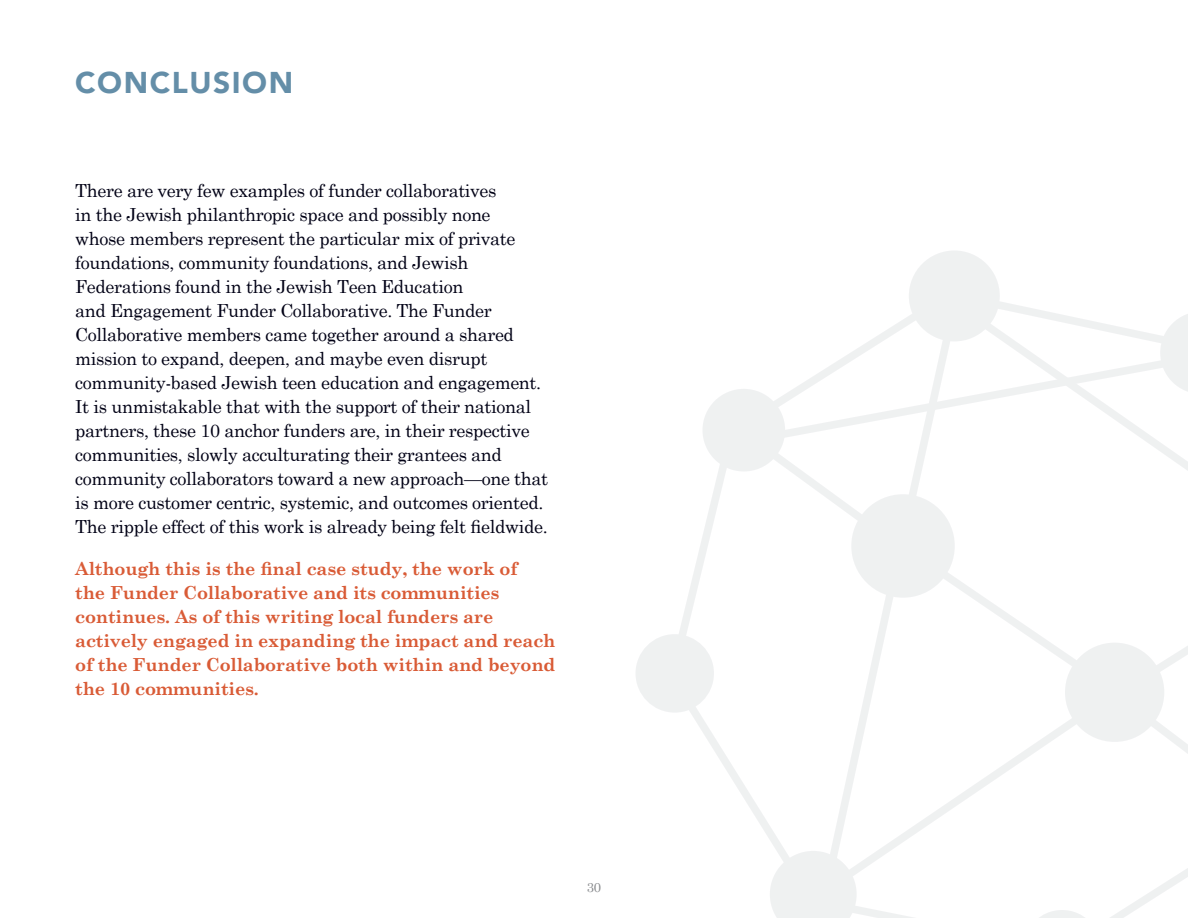
<style>
.page{position:relative;width:1188px;height:918px;background:#fff}
.page>*{position:absolute;margin:0;border:0;box-sizing:border-box;transform-origin:0 0}
.t1{font:900 30px "Avenir";letter-spacing:.05em;color:#648ea8}
.Body{font:18px/24px "Century Schoolbook";letter-spacing:-.02em;color:#010015}
.Body-2{font:700 18px/24px "Century Schoolbook";letter-spacing:-.01em;color:#d95b36}
.t2{font:13.2px "Century Schoolbook";color:#86888b}
</style>
<div class="page">
<svg style="left:636px;top:251px;width:552px;height:667px"></svg>
<p class="t1" style="left:75px;top:57px;width:219px">CONCLUSION</p>
<p class="Body" style="left:75px;top:177px;width:474px">There are very few examples of funder collaboratives<br>in the Jewish philanthropic space and possibly none<br>whose members represent the particular mix of private foundations, community foundations, and Jewish Federations found in the Jewish Teen Education<br>and Engagement Funder Collaborative. The Funder Collaborative members came together around a shared mission to expand, deepen, and maybe even disrupt community-based Jewish teen education and engagement.<br>It is unmistakable that with the support of their national partners, these 10 anchor funders are, in their respective communities, slowly acculturating their grantees and community collaborators toward a new approach—one that is more customer centric, systemic, and outcomes oriented.<br>The ripple effect of this work is already being felt fieldwide.</p>
<p class="Body-2" style="left:75px;top:556px;width:482px">Although this is the final case study, the work of<br>the Funder Collaborative and its communities continues. As of this writing local funders are actively engaged in expanding the impact and reach of the Funder Collaborative both within and beyond the 10 communities.</p>
<p class="t2" style="left:587px;top:876px;width:16px">30</p>
</div>
